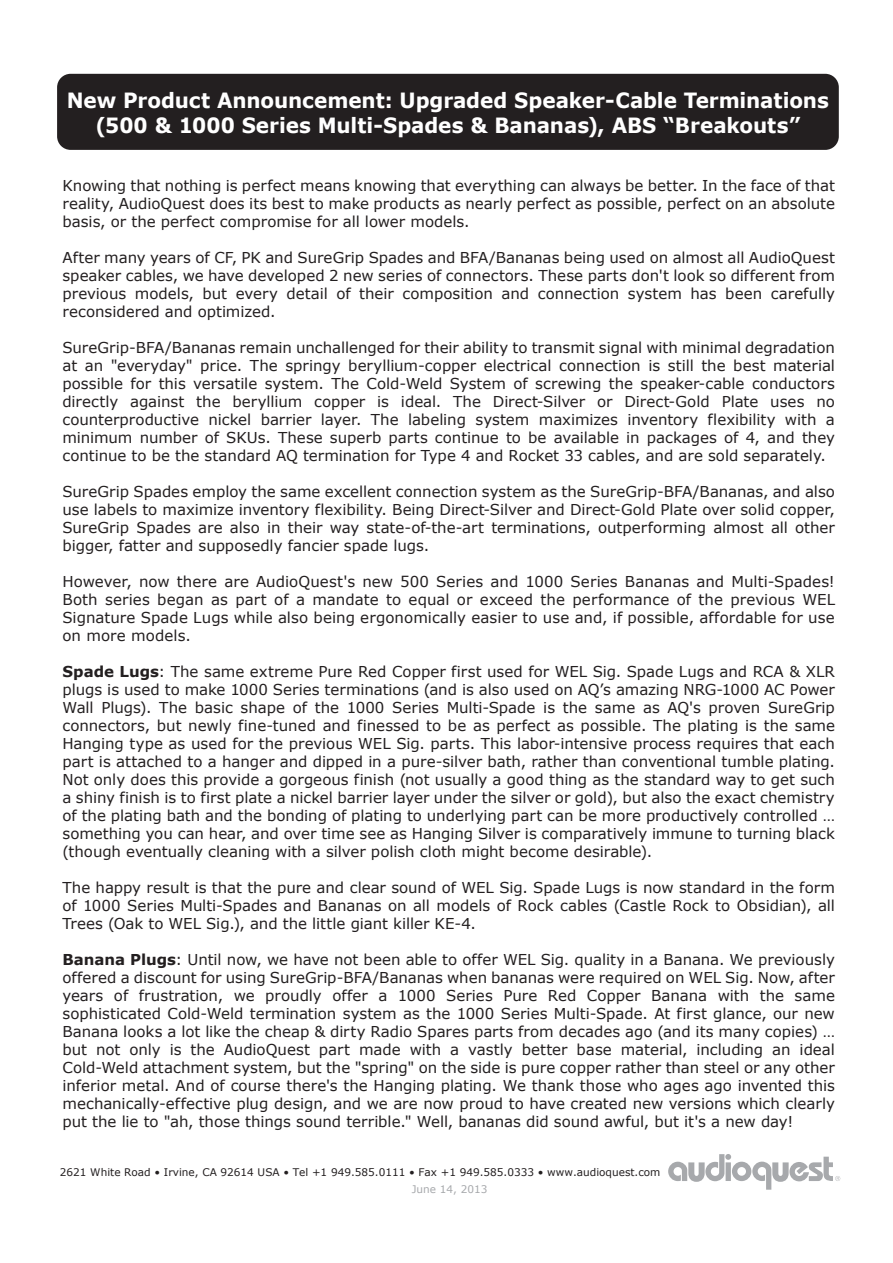
<style>
.page{position:relative;width:893px;height:1263px;background:#fff}
.page>*{position:absolute;margin:0;border:0;box-sizing:border-box;transform-origin:0 0}
.t1{font:700 21px/25.2px "Verdana";letter-spacing:-.005em;color:#fff;text-align:center;scale:.95 1}
.t2{font:15px/18px "Verdana";color:#231f20;text-align:justify}
.t3{font:10.5px "Verdana";color:#231f20}
.t4{font:10.5px "Verdana";color:#a7a9ac}
.s1{font-weight:700}
</style>
<div class="page">
<svg style="left:668px;top:1154px;width:172px;height:36px"></svg>
<div style="left:57px;top:74px;width:782px;height:76px;background:#231f20;border-radius:14px"></div>
<h1 class="t1" style="left:67px;top:87px;width:804px">New Product Announcement: Upgraded Speaker-Cable Terminations (500 &amp; 1000 Series Multi-Spades &amp; Bananas), ABS “Breakouts”</h1>
<p class="t2" style="left:62px;top:177px;width:774px">Knowing that nothing is perfect means knowing that everything can always be better. In the face of that reality, AudioQuest does its best to make products as nearly perfect as possible, perfect on an absolute basis, or the perfect compromise for all lower models.</p>
<p class="t2" style="left:62px;top:249px;width:774px">After many years of CF, PK and SureGrip Spades and BFA/Bananas being used on almost all AudioQuest speaker cables, we have developed 2 new series of connectors. These parts don't look so different from previous models, but every detail of their composition and connection system has been carefully reconsidered and optimized.</p>
<p class="t2" style="left:62px;top:339px;width:774px">SureGrip-BFA/Bananas remain unchallenged for their ability to transmit signal with minimal degradation at an "everyday" price. The springy beryllium-copper electrical connection is still the best material possible for this versatile system. The Cold-Weld System of screwing the speaker-cable conductors directly against the beryllium copper is ideal. The Direct-Silver or Direct-Gold Plate uses no counterproductive nickel barrier layer. The labeling system maximizes inventory flexibility with a minimum number of SKUs. These superb parts continue to be available in packages of 4, and they continue to be the standard AQ termination for Type 4 and Rocket 33 cables, and are sold separately.</p>
<p class="t2" style="left:62px;top:483px;width:774px">SureGrip Spades employ the same excellent connection system as the SureGrip-BFA/Bananas, and also use labels to maximize inventory flexibility. Being Direct-Silver and Direct-Gold Plate over solid copper, SureGrip Spades are also in their way state-of-the-art terminations, outperforming almost all other bigger, fatter and supposedly fancier spade lugs.</p>
<p class="t2" style="left:62px;top:573px;width:774px">However, now there are AudioQuest's new 500 Series and 1000 Series Bananas and Multi-Spades!<br>Both series began as part of a mandate to equal or exceed the performance of the previous WEL Signature Spade Lugs while also being ergonomically easier to use and, if possible, affordable for use on more models.</p>
<p class="t2" style="left:62px;top:663px;width:774px"><span class="s1">Spade Lugs</span>: The same extreme Pure Red Copper first used for WEL Sig. Spade Lugs and RCA &amp; XLR plugs is used to make 1000 Series terminations (and is also used on AQ’s amazing NRG-1000 AC Power Wall Plugs). The basic shape of the 1000 Series Multi-Spade is the same as AQ's proven SureGrip connectors, but newly fine-tuned and finessed to be as perfect as possible. The plating is the same Hanging type as used for the previous WEL Sig. parts. This labor-intensive process requires that each part is attached to a hanger and dipped in a pure-silver bath, rather than conventional tumble plating.<br>Not only does this provide a gorgeous finish (not usually a good thing as the standard way to get such a shiny finish is to first plate a nickel barrier layer under the silver or gold), but also the exact chemistry of the plating bath and the bonding of plating to underlying part can be more productively controlled … something you can hear, and over time see as Hanging Silver is comparatively immune to turning black (though eventually cleaning with a silver polish cloth might become desirable).</p>
<p class="t2" style="left:62px;top:879px;width:774px">The happy result is that the pure and clear sound of WEL Sig. Spade Lugs is now standard in the form of 1000 Series Multi-Spades and Bananas on all models of Rock cables (Castle Rock to Obsidian), all Trees (Oak to WEL Sig.), and the little giant killer KE-4.</p>
<p class="t2" style="left:62px;top:951px;width:774px"><span class="s1">Banana Plugs</span>: Until now, we have not been able to offer WEL Sig. quality in a Banana. We previously offered a discount for using SureGrip-BFA/Bananas when bananas were required on WEL Sig. Now, after years of frustration, we proudly offer a 1000 Series Pure Red Copper Banana with the same sophisticated Cold-Weld termination system as the 1000 Series Multi-Spade. At first glance, our new Banana looks a lot like the cheap &amp; dirty Radio Spares parts from decades ago (and its many copies) … but not only is the AudioQuest part made with a vastly better base material, including an ideal Cold-Weld attachment system, but the "spring" on the side is pure copper rather than steel or any other inferior metal. And of course there's the Hanging plating. We thank those who ages ago invented this mechanically-effective plug design, and we are now proud to have created new versions which clearly put the lie to "ah, those things sound terrible." Well, bananas did sound awful, but it's a new day!</p>
<p class="t3" style="left:60px;top:1165px;width:602px">2621 White Road • Irvine, CA 92614 USA • Tel +1 949.585.0111 • Fax +1 949.585.0333 • www.audioquest.com</p>
<p class="t4" style="left:412px;top:1182px;width:77px">June 14, 2013</p>
</div>
